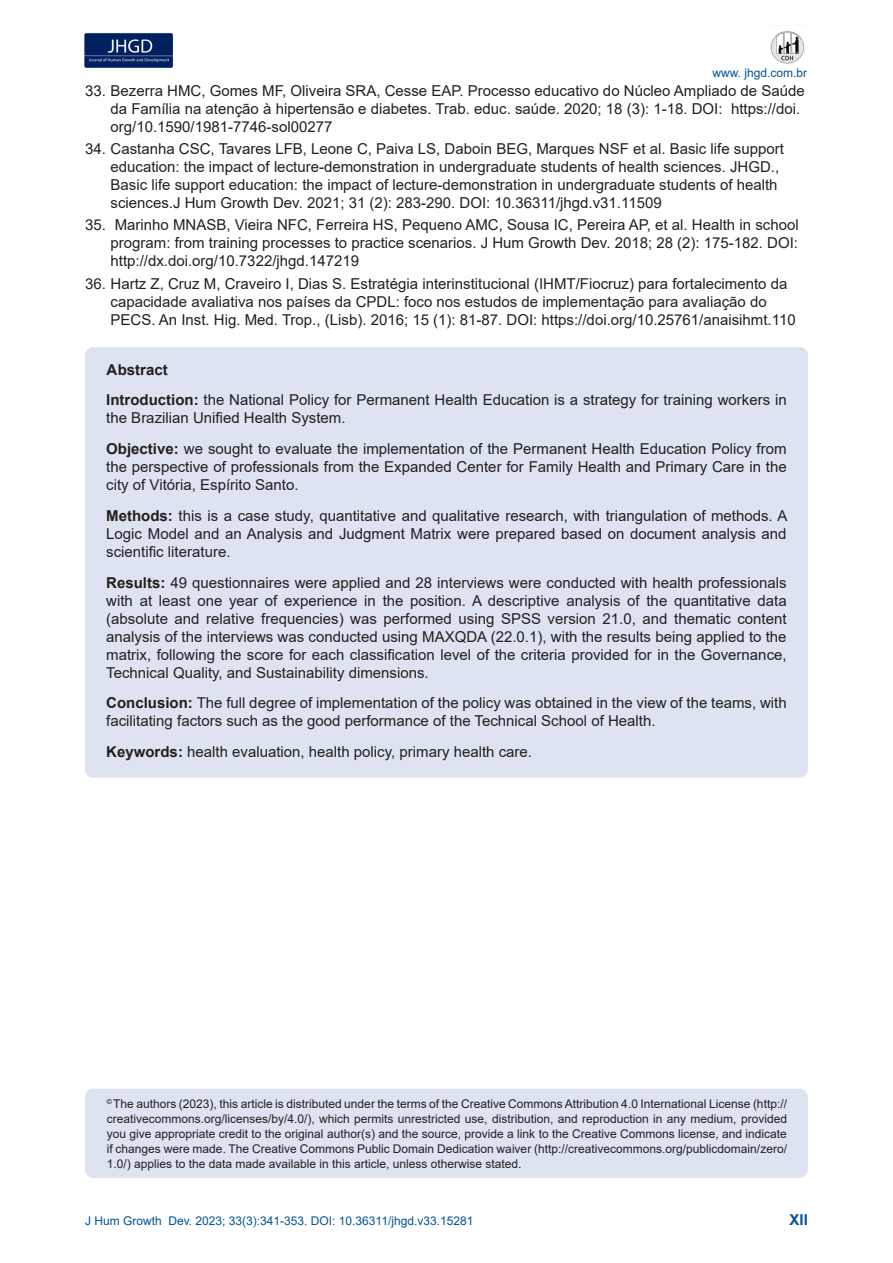
<style>
.page{position:relative;width:893px;height:1263px;background:#fff}
.page>*{position:absolute;margin:0;border:0;box-sizing:border-box;transform-origin:0 0}
.t1{font:15px/18px "Arial";color:#231f20}
.t2{font:700 15px "Arial";color:#231f20}
.t3{font:700 15px "Arial";color:#005495}
.t4{font:12px/15px "Arial";color:#231f20;text-align:justify}
.t5{font:12px "Arial";color:#005495}
.s1{font-weight:700}
</style>
<div class="page">
<img style="left:84px;top:33px;width:89px;height:35px">
<img style="left:770px;top:31px;width:35px;height:33px">
<div style="left:85px;top:1089px;width:723px;height:89px;background:#dde3f0;border-radius:9px"></div>
<div style="left:85px;top:347px;width:723px;height:431px;background:#dde3f0;border-radius:8px"></div>
<p class="t5" style="left:712px;top:64px;width:96px">www. jhgd.com.br</p>
<p class="t1" style="left:111px;top:82px;width:696px;text-indent:-26px">33. Bezerra HMC, Gomes MF, Oliveira SRA, Cesse EAP. Processo educativo do Núcleo Ampliado de Saúde da Família na atenção à hipertensão e diabetes. Trab. educ. saúde. 2020; 18 (3): 1-18. DOI: https://doi. org/10.1590/1981-7746-sol00277</p>
<p class="t1" style="left:111px;top:140px;width:675px;text-indent:-26px">34. Castanha CSC, Tavares LFB, Leone C, Paiva LS, Daboin BEG, Marques NSF et al. Basic life support education: the impact of lecture-demonstration in undergraduate students of health sciences. JHGD., Basic life support education: the impact of lecture-demonstration in undergraduate students of health sciences.J Hum Growth Dev. 2021; 31 (2): 283-290. DOI: 10.36311/jhgd.v31.11509</p>
<p class="t1" style="left:111px;top:216px;width:690px;text-align:justify;text-indent:-26px">35. Marinho MNASB, Vieira NFC, Ferreira HS, Pequeno AMC, Sousa IC, Pereira AP, et al. Health in school program: from training processes to practice scenarios. J Hum Growth Dev. 2018; 28 (2): 175-182. DOI: http://dx.doi.org/10.7322/jhgd.147219</p>
<p class="t1" style="left:111px;top:274px;width:687px;text-indent:-26px">36. Hartz Z, Cruz M, Craveiro I, Dias S. Estratégia interinstitucional (IHMT/Fiocruz) para fortalecimento da capacidade avaliativa nos países da CPDL: foco nos estudos de implementação para avaliação do<br>PECS. An Inst. Hig. Med. Trop., (Lisb). 2016; 15 (1): 81-87. DOI: https://doi.org/10.25761/anaisihmt.110</p>
<p class="t2" style="left:107px;top:359px;width:63px">Abstract</p>
<p class="t1" style="left:106px;top:391px;width:682px"><span class="s1">Introduction:</span> the National Policy for Permanent Health Education is a strategy for training workers in the Brazilian Unified Health System.</p>
<p class="t1" style="left:106px;top:440px;width:682px;text-align:justify"><span class="s1">Objective:</span> we sought to evaluate the implementation of the Permanent Health Education Policy from the perspective of professionals from the Expanded Center for Family Health and Primary Care in the city of Vitória, Espírito Santo.</p>
<p class="t1" style="left:106px;top:506px;width:683px;text-align:justify"><span class="s1">Methods:</span> this is a case study, quantitative and qualitative research, with triangulation of methods. A Logic Model and an Analysis and Judgment Matrix were prepared based on document analysis and scientific literature.</p>
<p class="t1" style="left:106px;top:573px;width:682px;text-align:justify"><span class="s1">Results:</span> 49 questionnaires were applied and 28 interviews were conducted with health professionals with at least one year of experience in the position. A descriptive analysis of the quantitative data (absolute and relative frequencies) was performed using SPSS version 21.0, and thematic content analysis of the interviews was conducted using MAXQDA (22.0.1), with the results being applied to the matrix, following the score for each classification level of the criteria provided for in the Governance, Technical Quality, and Sustainability dimensions.</p>
<p class="t1" style="left:106px;top:694px;width:682px"><span class="s1">Conclusion:</span> The full degree of implementation of the policy was obtained in the view of the teams, with facilitating factors such as the good performance of the Technical School of Health.</p>
<p class="t1" style="left:106px;top:743px;width:427px"><span class="s1">Keywords:</span> health evaluation, health policy, primary health care.</p>
<p class="t4" style="left:107px;top:1096px;width:682px"><sup>©</sup> The authors (2023), this article is distributed under the terms of the Creative Commons Attribution 4.0 International License (http:// creativecommons.org/licenses/by/4.0/), which permits unrestricted use, distribution, and reproduction in any medium, provided you give appropriate credit to the original author(s) and the source, provide a link to the Creative Commons license, and indicate if changes were made. The Creative Commons Public Domain Dedication waiver (http://creativecommons.org/publicdomain/zero/ 1.0/) applies to the data made available in this article, unless otherwise stated.</p>
<p class="t5" style="left:85px;top:1212px;width:390px">J Hum Growth Dev. 2023; 33(3):341-353. DOI: 10.36311/jhgd.v33.15281</p>
<p class="t3" style="left:790px;top:1209px;width:20px">XII</p>
</div>
